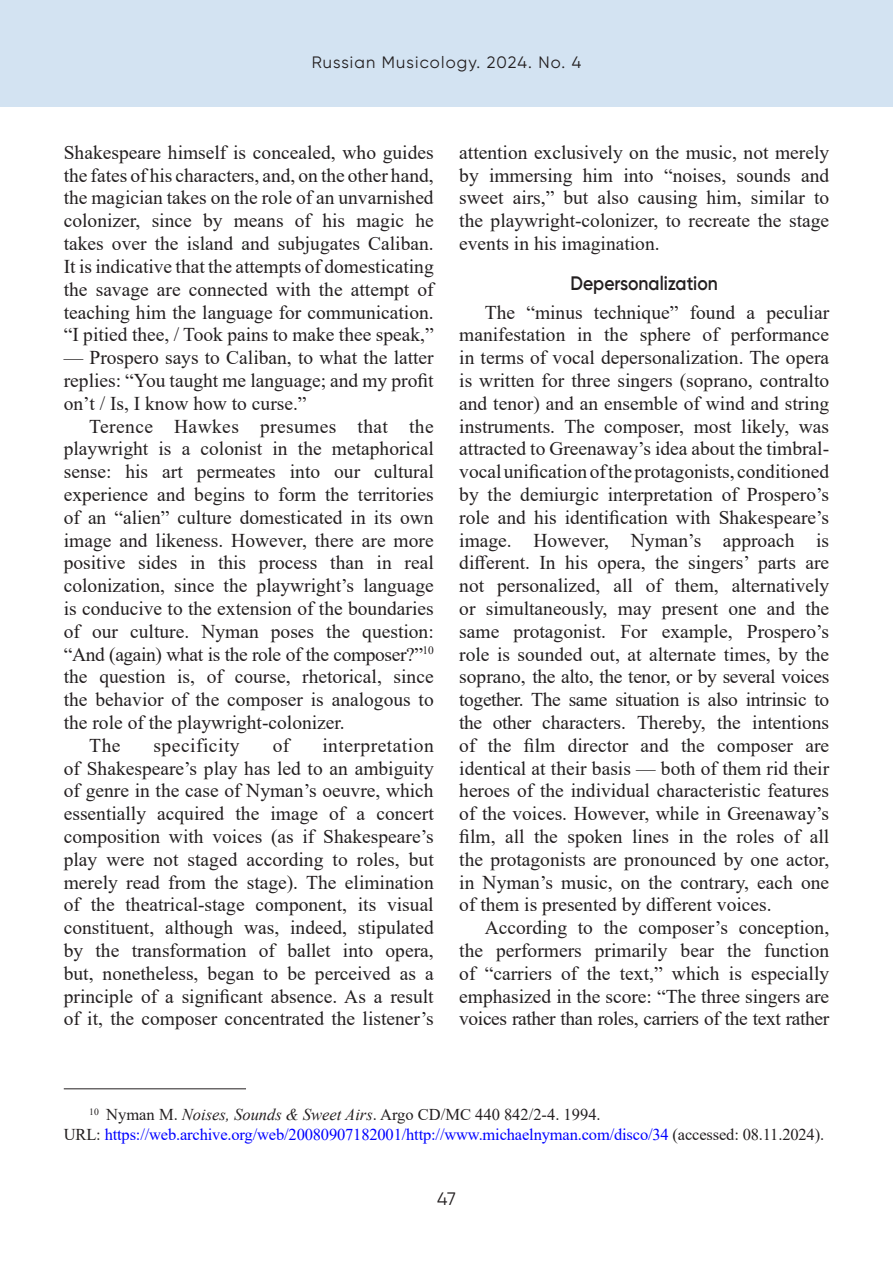
<style>
.page{position:relative;width:893px;height:1263px;background:#fff}
.page>*{position:absolute;margin:0;border:0;box-sizing:border-box;transform-origin:0 0}
.Текст{font:19.5px/22.8px "Times New Roman";color:#231f20;text-align:justify}
.Глава1{font:600 19.5px "Gilroy";color:#231f20;scale:.9 1}
.Текст-2{font:19.5px "Times New Roman";letter-spacing:.025em;color:#231f20}
.t1{font:18px "Gilroy";color:#231f20}
.Примечание{font:16.5px "Times New Roman";letter-spacing:-.01em;color:#00f}
.Примечание-2{font:16.5px "Times New Roman";color:#231f20}
.t2{font:16.5px "Gilroy";letter-spacing:.07em;color:#231f20}
.s1{font-style:italic}
.s2{color:#231f20}
</style>
<div class="page">
<div style="left:0;top:0;width:893px;height:107px;background:#d3e3f2"></div>
<hr style="left:64px;top:1088px;width:182px;height:1px;background:#231f20">
<p class="t2" style="left:312px;top:53px;width:271px">Russian Musicology. 2024. No. 4</p>
<p class="Текст" style="left:64px;top:140px;width:371px">Shakespeare himself is concealed, who guides the fates of his characters, and, on the other hand, the magician takes on the role of an unvarnished colonizer, since by means of his magic he takes over the island and subjugates Caliban.<br>It is indicative that the attempts of domesticating the savage are connected with the attempt of teaching him the language for communication. “I pitied thee, / Took pains to make thee speak,”</p>
<p class="Текст" style="left:64px;top:346px;width:371px">— Prospero says to Caliban, to what the latter replies: “You taught me language; and my profit on’t / Is, I know how to curse.”</p>
<p class="Текст" style="left:64px;top:414px;width:371px;text-indent:26px">Terence Hawkes presumes that the playwright is a colonist in the metaphorical sense: his art permeates into our cultural experience and begins to form the territories of an “alien” culture domesticated in its own image and likeness. However, there are more positive sides in this process than in real colonization, since the playwright’s language is conducive to the extension of the boundaries of our culture. Nyman poses the question: “And (again) what is the role of the composer?”<sup>10 </sup>the question is, of course, rhetorical, since the behavior of the composer is analogous to the role of the playwright-colonizer.</p>
<p class="Текст" style="left:89px;top:733px;width:33px">The</p>
<p class="Текст-2" style="left:154px;top:731px;width:88px">specificity</p>
<p class="Текст" style="left:273px;top:733px;width:18px">of</p>
<p class="Текст" style="left:64px;top:733px;width:371px;text-indent:259px">interpretation of Shakespeare’s play has led to an ambiguity of genre in the case of Nyman’s oeuvre, which essentially acquired the image of a concert composition with voices (as if Shakespeare’s play were not staged according to roles, but merely read from the stage). The elimination of the theatrical-stage component, its visual constituent, although was, indeed, stipulated by the transformation of ballet into opera, but, nonetheless, began to be perceived as a principle of a significant absence. As a result of it, the composer concentrated the listener’s</p>
<p class="Текст" style="left:459px;top:140px;width:371px">attention exclusively on the music, not merely by immersing him into “noises, sounds and sweet airs,” but also causing him, similar to the playwright-colonizer, to recreate the stage events in his imagination.</p>
<p class="Глава1" style="left:570px;top:271px;width:165px">Depersonalization</p>
<p class="Текст" style="left:459px;top:300px;width:372px;text-indent:26px">The “minus technique” found a peculiar manifestation in the sphere of performance in terms of vocal depersonalization. The opera is written for three singers (soprano, contralto and tenor) and an ensemble of wind and string instruments. The composer, most likely, was attracted to Greenaway’s idea about the timbral&shy;vocal unification of the protagonists, conditioned by the demiurgic interpretation of Prospero’s role and his identification with Shakespeare’s image. However, Nyman’s approach is different. In his opera, the singers’ parts are not personalized, all of them, alternatively or simultaneously, may present one and the same protagonist. For example, Prospero’s role is sounded out, at alternate times, by the soprano, the alto, the tenor, or by several voices together. The same situation is also intrinsic to the other characters. Thereby, the intentions of the film director and the composer are identical at their basis — both of them rid their heroes of the individual characteristic features of the voices. However, while in Greenaway’s film, all the spoken lines in the roles of all the protagonists are pronounced by one actor, in Nyman’s music, on the contrary, each one of them is presented by different voices.</p>
<p class="Текст" style="left:459px;top:916px;width:372px;text-indent:26px">According to the composer’s conception, the performers primarily bear the function of “carriers of the text,” which is especially emphasized in the score: “The three singers are voices rather than roles, carriers of the text rather</p>
<p class="Примечание-2" style="left:89px;top:1103px;width:513px"><sup>10</sup> Nyman M. <span class="s1">Noises, Sounds &amp; Sweet Airs</span>. Argo CD/MC 440 842/2-4. 1994.</p>
<p class="Примечание" style="left:64px;top:1123px;width:762px"><span class="s2">URL:</span> https://web.archive.org/web/20080907182001/http://www.michaelnyman.com/disco/34 <span class="s2">(accessed: 08.11.2024).</span></p>
<p class="t1" style="left:437px;top:1188px;width:20px">47</p>
</div>
